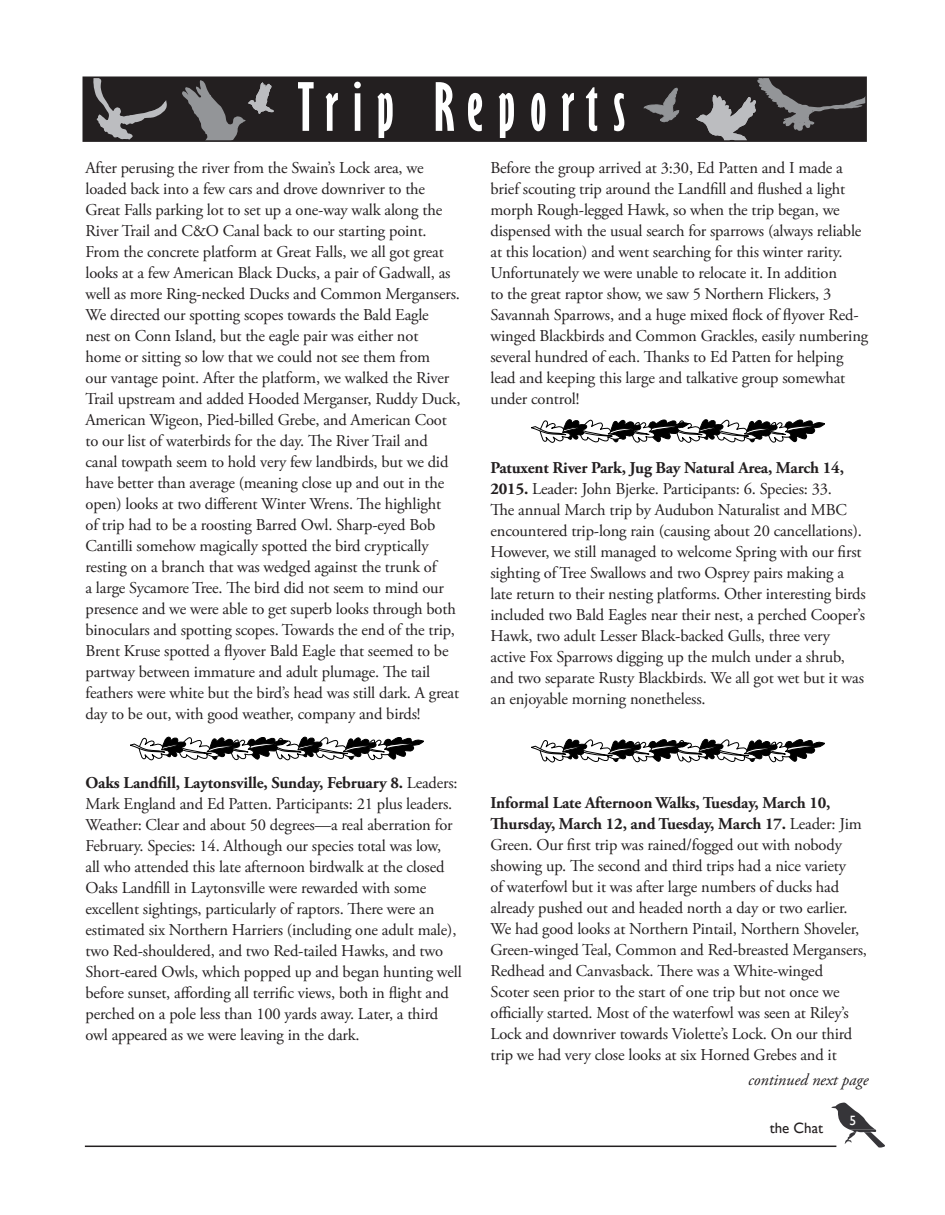
<style>
.page{position:relative;width:945px;height:1215px;background:#fff}
.page>*{position:absolute;margin:0;border:0;box-sizing:border-box;transform-origin:0 0}
._1-Body_text{font:16.5px/21px "Adobe Garamond Pro";letter-spacing:-.01em;color:#231f20}
._1-Body_text-2{font:italic 16.5px "Adobe Garamond Pro";color:#231f20}
.t1{font:15px "Gill Sans";color:#231f20}
.t2{font:13.5px "Gill Sans";color:#fff}
.s1{font-weight:700}
</style>
<div class="page">
<hr style="left:85px;top:1146px;width:751px;height:1px;background:#231f20">
<svg style="left:831px;top:1103px;width:54px;height:45px"></svg>
<div style="left:83px;top:77px;width:783px;height:64px;background:#231f20"></div>
<svg style="left:93px;top:80px;width:74px;height:59px"></svg>
<svg style="left:644px;top:88px;width:35px;height:34px"></svg>
<svg style="left:696px;top:80px;width:168px;height:59px"></svg>
<svg style="left:182px;top:80px;width:91px;height:59px"></svg>
<div style="left:82px;top:77px;width:785px;height:65px;border:2px solid #231f20"></div>
<svg style="left:298px;top:82px;width:16px;height:49px"></svg>
<svg style="left:326px;top:93px;width:12px;height:38px"></svg>
<svg style="left:354px;top:82px;width:7px;height:49px"></svg>
<svg style="left:377px;top:93px;width:16px;height:45px"></svg>
<svg style="left:436px;top:82px;width:18px;height:49px"></svg>
<svg style="left:468px;top:93px;width:14px;height:38px"></svg>
<svg style="left:499px;top:93px;width:15px;height:45px"></svg>
<svg style="left:531px;top:93px;width:14px;height:38px"></svg>
<svg style="left:562px;top:93px;width:12px;height:38px"></svg>
<svg style="left:586px;top:87px;width:11px;height:44px"></svg>
<svg style="left:614px;top:93px;width:10px;height:38px"></svg>
<svg style="left:531px;top:419px;width:294px;height:24px"></svg>
<svg style="left:130px;top:736px;width:294px;height:25px"></svg>
<svg style="left:531px;top:738px;width:294px;height:25px"></svg>
<p class="_1-Body_text" style="left:86px;top:158px;width:377px">After perusing the river from the Swain’s Lock area, we loaded back into a few cars and drove downriver to the Great Falls parking lot to set up a one-way walk along the River Trail and C&amp;O Canal back to our starting point.<br>From the concrete platform at Great Falls, we all got great looks at a few American Black Ducks, a pair of Gadwall, as well as more Ring-necked Ducks and Common Mergansers.<br>We directed our spotting scopes towards the Bald Eagle<br>nest on Conn Island, but the eagle pair was either not<br>home or sitting so low that we could not see them from<br>our vantage point. After the platform, we walked the River Trail upstream and added Hooded Merganser, Ruddy Duck, American Wigeon, Pied-billed Grebe, and American Coot to our list of waterbirds for the day. The River Trail and canal towpath seem to hold very few landbirds, but we did have better than average (meaning close up and out in the open) looks at two different Winter Wrens. The highlight<br>of trip had to be a roosting Barred Owl. Sharp-eyed Bob Cantilli somehow magically spotted the bird cryptically resting on a branch that was wedged against the trunk of<br>a large Sycamore Tree. The bird did not seem to mind our presence and we were able to get superb looks through both binoculars and spotting scopes. Towards the end of the trip, Brent Kruse spotted a flyover Bald Eagle that seemed to be partway between immature and adult plumage. The tail feathers were white but the bird’s head was still dark. A great day to be out, with good weather, company and birds!</p>
<p class="_1-Body_text" style="left:86px;top:773px;width:378px"><span class="s1">Oaks Landfill, Laytonsville, Sunday, February 8.</span> Leaders:<br>Mark England and Ed Patten. Participants: 21 plus leaders.<br>Weather: Clear and about 50 degrees—a real aberration for February. Species: 14. Although our species total was low,<br>all who attended this late afternoon birdwalk at the closed Oaks Landfill in Laytonsville were rewarded with some excellent sightings, particularly of raptors. There were an estimated six Northern Harriers (including one adult male), two Red-shouldered, and two Red-tailed Hawks, and two Short-eared Owls, which popped up and began hunting well before sunset, affording all terrific views, both in flight and perched on a pole less than 100 yards away. Later, a third owl appeared as we were leaving in the dark.</p>
<p class="_1-Body_text" style="left:490px;top:158px;width:379px">Before the group arrived at 3:30, Ed Patten and I made a brief scouting trip around the Landfill and flushed a light morph Rough-legged Hawk, so when the trip began, we dispensed with the usual search for sparrows (always reliable at this location) and went searching for this winter rarity.<br>Unfortunately we were unable to relocate it. In addition<br>to the great raptor show, we saw 5 Northern Flickers, 3<br>Savannah Sparrows, and a huge mixed flock of flyover Red&shy;winged Blackbirds and Common Grackles, easily numbering several hundred of each. Thanks to Ed Patten for helping lead and keeping this large and talkative group somewhat under control!</p>
<p class="_1-Body_text" style="left:490px;top:458px;width:377px"><span class="s1">Patuxent River Park, Jug Bay Natural Area, March 14, 2015.</span> Leader: John Bjerke. Participants: 6. Species: 33.<br>The annual March trip by Audubon Naturalist and MBC encountered trip-long rain (causing about 20 cancellations).<br>However, we still managed to welcome Spring with our first sighting of Tree Swallows and two Osprey pairs making a late return to their nesting platforms. Other interesting birds included two Bald Eagles near their nest, a perched Cooper’s Hawk, two adult Lesser Black-backed Gulls, three very active Fox Sparrows digging up the mulch under a shrub, and two separate Rusty Blackbirds. We all got wet but it was an enjoyable morning nonetheless.</p>
<p class="_1-Body_text" style="left:490px;top:793px;width:378px"><span class="s1">Informal Late Afternoon Walks, Tuesday, March 10, Thursday, March 12, and Tuesday, March 17.</span> Leader: Jim Green. Our first trip was rained/fogged out with nobody showing up. The second and third trips had a nice variety<br>of waterfowl but it was after large numbers of ducks had already pushed out and headed north a day or two earlier.<br>We had good looks at Northern Pintail, Northern Shoveler, Green-winged Teal, Common and Red-breasted Mergansers, Redhead and Canvasback. There was a White-winged<br>Scoter seen prior to the start of one trip but not once we officially started. Most of the waterfowl was seen at Riley’s Lock and downriver towards Violette’s Lock. On our third trip we had very close looks at six Horned Grebes and it</p>
<p class="_1-Body_text-2" style="left:748px;top:1070px;width:122px">continued next page</p>
<p class="t1" style="left:770px;top:1119px;width:55px">the Chat</p>
<p class="t2" style="left:850px;top:1113px;width:8px">5</p>
</div>
